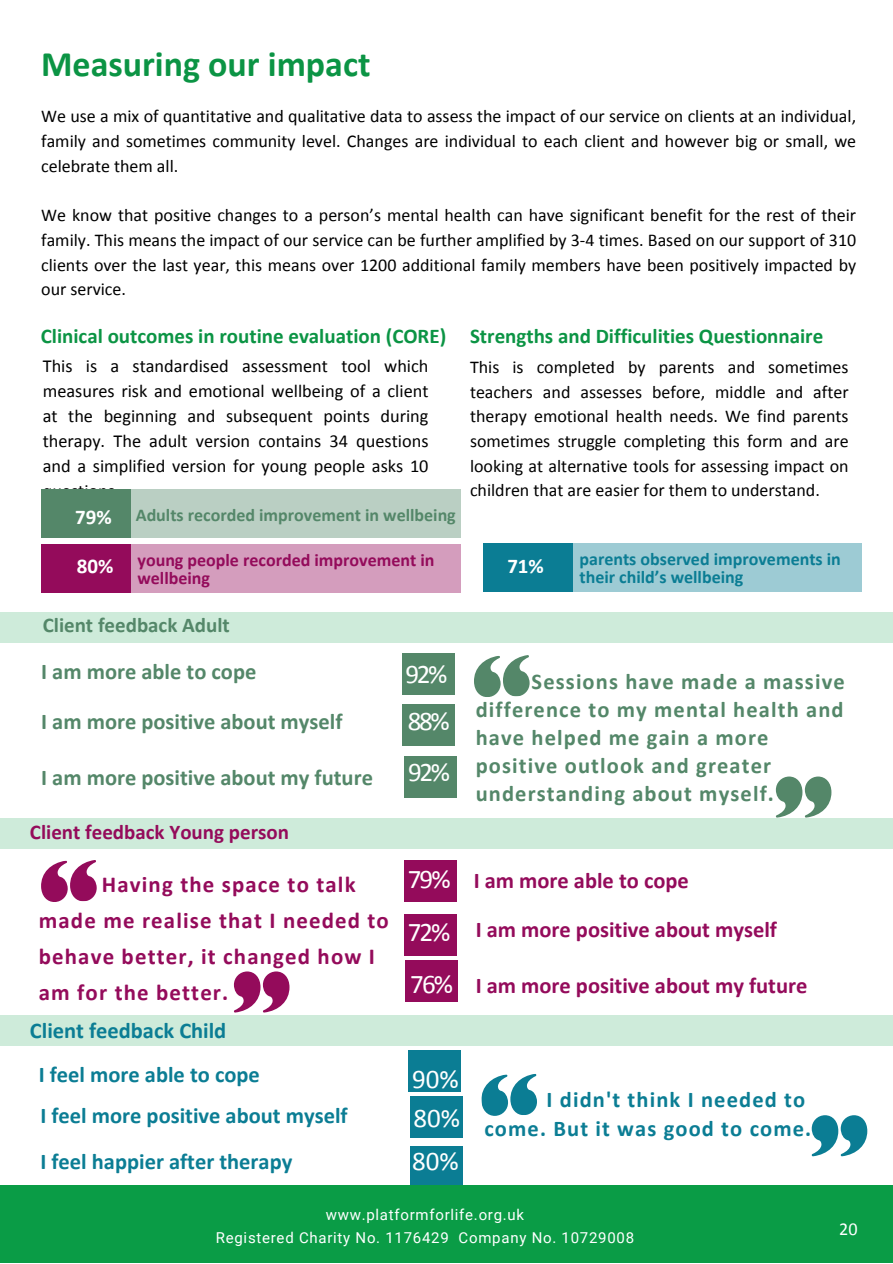
<style>
.page{position:relative;width:893px;height:1264px;background:#fff}
.page>*{position:absolute;margin:0;border:0;box-sizing:border-box;transform-origin:0 0}
.t1{font:700 36px "Calibri";color:#0b9444}
.t2{font:27px "Calibri";letter-spacing:-.065em;color:#fff}
.t3{font:700 22.8px/36px "Calibri";letter-spacing:.05em;color:#940b5b}
.t4{font:700 22.5px/28px "Calibri";letter-spacing:.05em;color:#548769}
.t5{font:700 22.5px "Calibri";color:#0b7d94}
.t6{font:700 22.5px "Calibri";color:#548769}
.t7{font:700 22.5px "Calibri";color:#940b5b}
.t8{font:700 22.5px/29.2px "Calibri";letter-spacing:.05em;color:#0b7d94;text-align:right}
.t9{font:700 21px "Calibri";color:#0b9444}
.t10{font:700 21px "Calibri";color:#940b5b}
.t11{font:700 21px "Calibri";color:#548769}
.t12{font:700 21px "Calibri";color:#fff}
.t13{font:18.3px/25.2px "Calibri";color:#000;text-align:justify}
.t14{font:18.15px "Calibri";color:#fff}
.t15{font:18px/24.8px "Calibri";color:#000;text-align:justify}
.t16{font:700 18px "Calibri";color:#0b7d94}
.t17{font:700 18px/18px "Calibri";color:#940b5b}
.t18{font:700 18px "Calibri";color:#548769}
.t19{font:15px "Roboto";letter-spacing:.05em;color:#fff}
</style>
<div class="page">
<div style="left:402px;top:653px;width:53px;height:41px;background:#548769"></div>
<div style="left:0;top:612px;width:892px;height:31px;background:#ceebda"></div>
<div style="left:0;top:818px;width:892px;height:30px;background:#ceebda"></div>
<div style="left:404px;top:860px;width:52px;height:42px;background:#940b5b"></div>
<div style="left:0;top:1015px;width:892px;height:31px;background:#ceebda"></div>
<svg style="left:474px;top:655px;width:56px;height:42px"></svg>
<svg style="left:775px;top:776px;width:56px;height:41px"></svg>
<svg style="left:41px;top:860px;width:56px;height:42px"></svg>
<svg style="left:233px;top:971px;width:56px;height:41px"></svg>
<svg style="left:481px;top:1074px;width:56px;height:42px"></svg>
<svg style="left:811px;top:1115px;width:56px;height:41px"></svg>
<div style="left:41px;top:489px;width:89px;height:48px;background:#548769"></div>
<div style="left:130px;top:489px;width:330px;height:48px;background:#bacfc3"></div>
<div style="left:41px;top:544px;width:89px;height:48px;background:#940b5b"></div>
<div style="left:130px;top:544px;width:330px;height:48px;background:#d49dbd"></div>
<div style="left:482px;top:543px;width:90px;height:49px;background:#0b7d94"></div>
<div style="left:568px;top:543px;width:293px;height:49px;background:#9dcbd4"></div>
<div style="left:402px;top:704px;width:53px;height:41px;background:#548769"></div>
<div style="left:404px;top:756px;width:52px;height:41px;background:#548769"></div>
<div style="left:404px;top:914px;width:52px;height:41px;background:#940b5b"></div>
<div style="left:405px;top:960px;width:53px;height:41px;background:#940b5b"></div>
<div style="left:408px;top:1050px;width:52px;height:41px;background:#0b7d94"></div>
<div style="left:410px;top:1096px;width:52px;height:41px;background:#0b7d94"></div>
<div style="left:410px;top:1146px;width:52px;height:41px;background:#0b7d94"></div>
<div style="left:0;top:1184px;width:892px;height:78px;background:#0a9c46"></div>
<p class="t1" style="left:41px;top:41px;width:331px">Measuring our impact</p>
<p class="t15" style="left:41px;top:104px;width:816px">We use a mix of quantitative and qualitative data to assess the impact of our service on clients at an individual, family and sometimes community level. Changes are individual to each client and however big or small, we celebrate them all.</p>
<p class="t15" style="left:41px;top:202px;width:816px">We know that positive changes to a person’s mental health can have significant benefit for the rest of their family. This means the impact of our service can be further amplified by 3-4 times. Based on our support of 310 clients over the last year, this means over 1200 additional family members have been positively impacted by our service.</p>
<p class="t9" style="left:41px;top:322px;width:407px">Clinical outcomes in routine evaluation (CORE)</p>
<p class="t13" style="left:43px;top:352px;width:387px">This is a standardised assessment tool which measures risk and emotional wellbeing of a client at the beginning and subsequent points during therapy. The adult version contains 34 questions and a simplified version for young people asks 10 questions.</p>
<p class="t9" style="left:470px;top:322px;width:355px">Strengths and Difficulities Questionnaire</p>
<p class="t15" style="left:470px;top:354px;width:380px">This is completed by parents and sometimes teachers and assesses before, middle and after therapy emotional health needs. We find parents sometimes struggle completing this form and are looking at alternative tools for assessing impact on children that are easier for them to understand.</p>
<p class="t12" style="left:75px;top:503px;width:38px">79%</p>
<p class="t18" style="left:136px;top:504px;width:321px">Adults recorded improvement in wellbeing</p>
<p class="t12" style="left:77px;top:553px;width:38px">80%</p>
<p class="t17" style="left:137px;top:551px;width:298px">young people recorded improvement in wellbeing</p>
<p class="t16" style="left:579px;top:548px;width:263px">parents observed improvements in</p>
<p class="t12" style="left:507px;top:553px;width:38px">71%</p>
<p class="t16" style="left:579px;top:566px;width:165px">their child’s wellbeing</p>
<p class="t11" style="left:43px;top:612px;width:189px">Client feedback Adult</p>
<p class="t6" style="left:41px;top:658px;width:217px">I am more able to cope</p>
<p class="t6" style="left:41px;top:707px;width:303px">I am more positive about myself</p>
<p class="t6" style="left:41px;top:763px;width:333px">I am more positive about my future</p>
<p class="t10" style="left:30px;top:819px;width:260px">Client feedback Young person</p>
<p class="t3" style="left:39px;top:866px;width:351px;text-indent:63px">Having the space to talk made me realise that I needed to behave better, it changed how I am for the better.</p>
<p class="t5" style="left:30px;top:1016px;width:198px">Client feedback Child</p>
<p class="t2" style="left:405px;top:657px;width:43px">92%</p>
<p class="t2" style="left:408px;top:704px;width:43px">88%</p>
<p class="t2" style="left:408px;top:755px;width:43px">92%</p>
<p class="t2" style="left:408px;top:862px;width:44px">79%</p>
<p class="t2" style="left:408px;top:915px;width:44px">72%</p>
<p class="t2" style="left:410px;top:967px;width:44px">76%</p>
<p class="t4" style="left:475px;top:667px;width:370px;text-indent:56px">Sessions have made a massive difference to my mental health and have helped me gain a more positive outlook and greater understanding about myself.</p>
<p class="t7" style="left:473px;top:866px;width:217px">I am more able to cope</p>
<p class="t7" style="left:475px;top:915px;width:303px">I am more positive about myself</p>
<p class="t7" style="left:475px;top:971px;width:333px">I am more positive about my future</p>
<p class="t5" style="left:39px;top:1060px;width:222px">I feel more able to cope</p>
<p class="t2" style="left:412px;top:1061px;width:48px">90%</p>
<p class="t2" style="left:413px;top:1101px;width:48px">80%</p>
<p class="t2" style="left:412px;top:1143px;width:48px">80%</p>
<p class="t19" style="left:325px;top:1205px;width:200px">www.platformforlife.org.uk</p>
<p class="t19" style="left:216px;top:1229px;width:420px">Registered Charity No. 1176429 Company No. 10729008</p>
<p class="t8" style="left:484px;top:1084px;width:328px">I didn't think I needed to<br>come. But it was good to come.</p>
<p class="t5" style="left:40px;top:1101px;width:308px">I feel more positive about myself</p>
<p class="t5" style="left:40px;top:1147px;width:253px">I feel happier after therapy</p>
<p class="t14" style="left:839px;top:1217px;width:20px">20</p>
</div>
